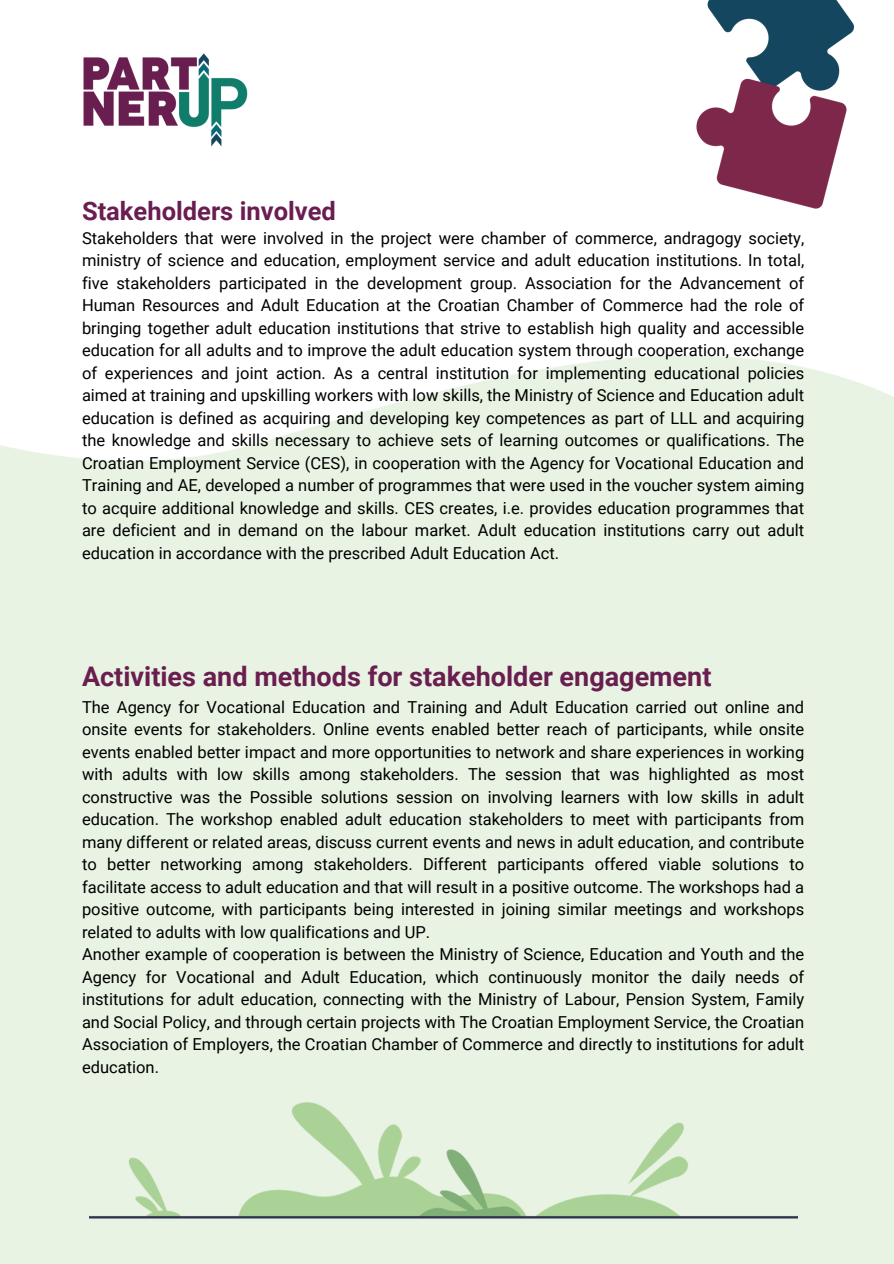
<style>
.page{position:relative;width:894px;height:1264px;background:#fff}
.page>*{position:absolute;margin:0;border:0;box-sizing:border-box;transform-origin:0 0}
.t1{font:700 27px "Roboto";color:#6a1e50}
.t2{font:700 25.5px "Roboto";color:#691d50}
.t3{font:16.5px/22.5px "Roboto";color:#000;text-align:justify}
</style>
<div class="page">
<div style="left:0;top:355px;width:893px;height:908px;background:#e8f3e3"></div>
<img style="left:89px;top:1091px;width:708px;height:145px">
<img style="left:83px;top:53px;width:165px;height:94px">
<img style="left:696px;top:0;width:159px;height:209px">
<p class="t2" style="left:82px;top:196px;width:255px">Stakeholders involved</p>
<p class="t3" style="left:82px;top:227px;width:723px">Stakeholders that were involved in the project were chamber of commerce, andragogy society, ministry of science and education, employment service and adult education institutions. In total, five stakeholders participated in the development group. Association for the Advancement of Human Resources and Adult Education at the Croatian Chamber of Commerce had the role of bringing together adult education institutions that strive to establish high quality and accessible education for all adults and to improve the adult education system through cooperation, exchange of experiences and joint action. As a central institution for implementing educational policies aimed at training and upskilling workers with low skills, the Ministry of Science and Education adult education is defined as acquiring and developing key competences as part of LLL and acquiring the knowledge and skills necessary to achieve sets of learning outcomes or qualifications. The Croatian Employment Service (CES), in cooperation with the Agency for Vocational Education and Training and AE, developed a number of programmes that were used in the voucher system aiming to acquire additional knowledge and skills. CES creates, i.e. provides education programmes that are deficient and in demand on the labour market. Adult education institutions carry out adult education in accordance with the prescribed Adult Education Act.</p>
<p class="t1" style="left:82px;top:660px;width:630px">Activities and methods for stakeholder engagement</p>
<p class="t3" style="left:82px;top:696px;width:723px;text-align:left">The Agency for Vocational Education and Training and Adult Education carried out online and onsite events for stakeholders. Online events enabled better reach of participants, while onsite events enabled better impact and more opportunities to network and share experiences in working with adults with low skills among stakeholders. The session that was highlighted as most constructive was the Possible solutions session on involving learners with low skills in adult education. The workshop enabled adult education stakeholders to meet with participants from many different or related areas, discuss current events and news in adult education, and contribute to better networking among stakeholders. Different participants offered viable solutions to facilitate access to adult education and that will result in a positive outcome. The workshops had a positive outcome, with participants being interested in joining similar meetings and workshops related to adults with low qualifications and UP.<br>Another example of cooperation is between the Ministry of Science, Education and Youth and the Agency for Vocational and Adult Education, which continuously monitor the daily needs of institutions for adult education, connecting with the Ministry of Labour, Pension System, Family and Social Policy, and through certain projects with The Croatian Employment Service, the Croatian Association of Employers, the Croatian Chamber of Commerce and directly to institutions for adult education.</p>
</div>
